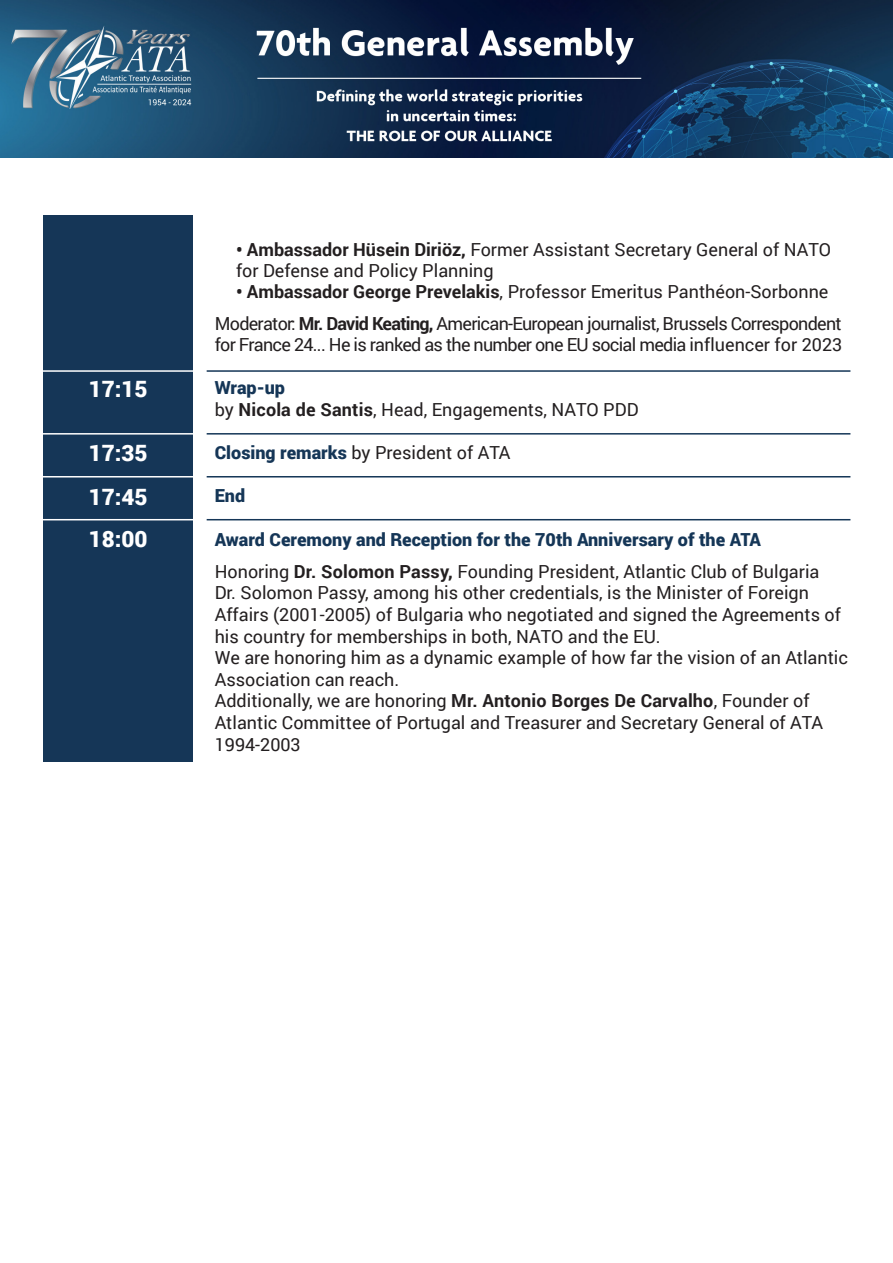
<style>
.page{position:relative;width:893px;height:1263px;background:#fff}
.page>*{position:absolute;margin:0;border:0;box-sizing:border-box;transform-origin:0 0}
.t1{font:900 22.5px "Roboto";color:#fff}
.t2{font:18px/21.6px "Roboto";color:#231f20}
.t3{font:18px/21.6px "Roboto";letter-spacing:-.04em;color:#231f20}
.t4{font:900 18px "Roboto";color:#153657}
.s1{font-weight:700}
.s2{font-weight:900;color:#153657}
</style>
<div class="page">
<img style="left:0;top:0;width:893px;height:157px">
<div style="left:43px;top:215px;width:150px;height:547px;background:#153657"></div>
<hr style="left:207px;top:433px;width:643px;height:2px;background:#153657">
<hr style="left:207px;top:370px;width:643px;height:2px;background:#153657">
<hr style="left:36px;top:433px;width:164px;height:2px;background:#fff">
<hr style="left:36px;top:370px;width:164px;height:2px;background:#fff">
<hr style="left:207px;top:476px;width:643px;height:1px;background:#153657">
<hr style="left:36px;top:476px;width:164px;height:1px;background:#fff">
<hr style="left:207px;top:519px;width:643px;height:1px;background:#153657">
<hr style="left:36px;top:519px;width:164px;height:1px;background:#fff">
<p class="t1" style="left:89px;top:373px;width:60px">17:15</p>
<p class="t1" style="left:89px;top:437px;width:60px">17:35</p>
<p class="t1" style="left:89px;top:481px;width:60px">17:45</p>
<p class="t1" style="left:89px;top:523px;width:60px">18:00</p>
<p class="t2" style="left:236px;top:238px;width:597px;line-height:21px"><span class="s1">• Ambassador Hüsein Diriöz,</span> Former Assistant Secretary General of NATO for Defense and Policy Planning</p>
<p class="t2" style="left:236px;top:280px;width:594px"><span class="s1">• Ambassador George Prevelakis</span>, Professor Emeritus Panthéon-Sorbonne</p>
<p class="t3" style="left:215px;top:312px;width:629px">Moderator: <span class="s1">Mr. David Keating,</span> American-European journalist, Brussels Correspondent for France 24... He is ranked as the number one EU social media influencer for 2023</p>
<p class="t4" style="left:215px;top:375px;width:72px">Wrap-up</p>
<p class="t2" style="left:215px;top:398px;width:425px">by <span class="s1">Nicola de Santis</span>, Head, Engagements, NATO PDD</p>
<p class="t2" style="left:215px;top:441px;width:297px"><span class="s2">Closing remarks</span> by President of ATA</p>
<p class="t4" style="left:215px;top:483px;width:32px">End</p>
<p class="t4" style="left:215px;top:526px;width:548px">Award Ceremony and Reception for the 70th Anniversary of the ATA</p>
<p class="t2" style="left:215px;top:560px;width:606px">Honoring <span class="s1">Dr. Solomon Passy,</span> Founding President, Atlantic Club of Bulgaria</p>
<p class="t2" style="left:215px;top:581px;width:628px">Dr. Solomon Passy, among his other credentials, is the Minister of Foreign<br>Affairs (2001-2005) of Bulgaria who negotiated and signed the Agreements of his country for memberships in both, NATO and the EU.</p>
<p class="t2" style="left:215px;top:646px;width:635px">We are honoring him as a dynamic example of how far the vision of an Atlantic<br>Association can reach.</p>
<p class="t2" style="left:215px;top:689px;width:610px">Additionally, we are honoring <span class="s1">Mr. Antonio Borges De Carvalho</span>, Founder of<br>Atlantic Committee of Portugal and Treasurer and Secretary General of ATA<br>1994-2003</p>
</div>
